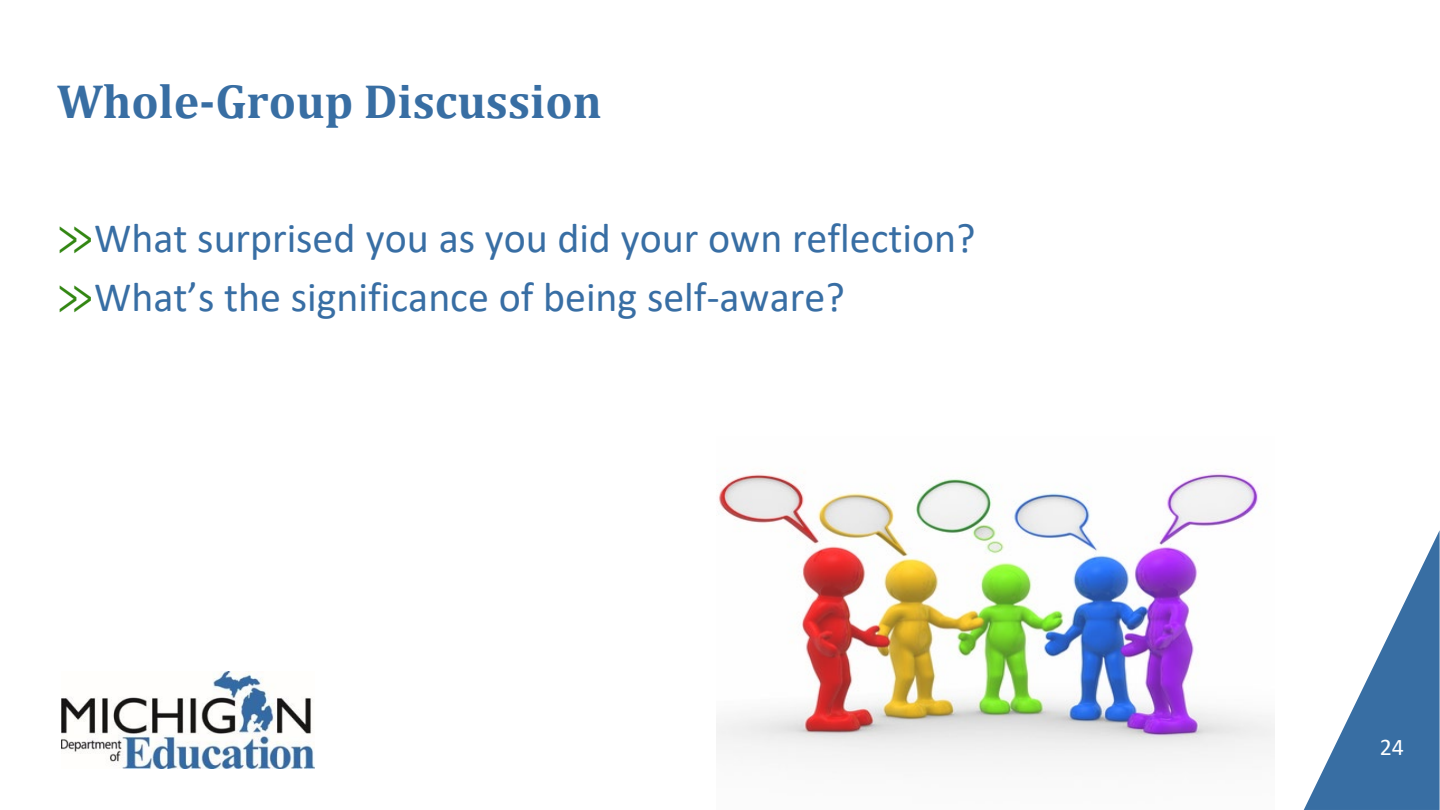
<style>
.page{position:relative;width:1440px;height:810px;background:#fff}
.page>*{position:absolute;margin:0;border:0;box-sizing:border-box;transform-origin:0 0}
.t1{font:700 48px "Cambria";color:#386ea3}
.t2{font:42px "Calibri";color:#386ea4}
.t3{font:24px "Calibri";color:#fff}
.s1{font-family:"Cambria Math";color:#328612}
</style>
<div class="page">
<svg style="left:1304px;top:530px;width:136px;height:280px"></svg>
<img style="left:716px;top:473px;width:558px;height:283px">
<img style="left:62px;top:672px;width:253px;height:97px">
<h2 class="t1" style="left:57px;top:68px;width:547px">Whole-Group Discussion</h2>
<p class="t2" style="left:57px;top:209px;width:920px"><span class="s1">≫</span>What surprised you as you did your own reflection?</p>
<p class="t2" style="left:57px;top:268px;width:790px"><span class="s1">≫</span>What’s the significance of being self-aware?</p>
<p class="t3" style="left:1380px;top:731px;width:26px">24</p>
</div>
